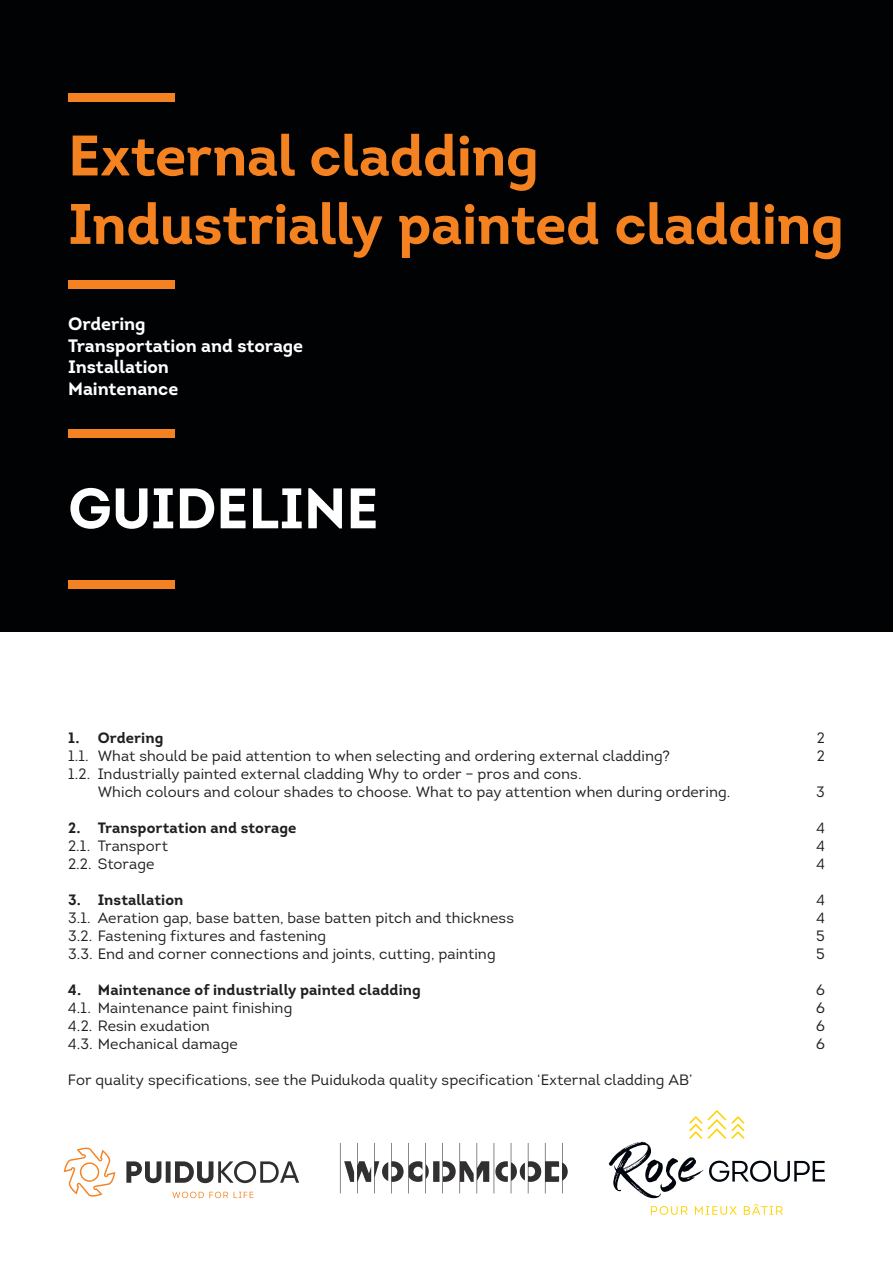
<style>
.page{position:relative;width:893px;height:1263px;background:#fff}
.page>*{position:absolute;margin:0;border:0;box-sizing:border-box;transform-origin:0 0}
.t1{font:700 57px/68.4px "Intro";letter-spacing:-.01em;color:#f58220}
.t2{font:700 57px "Intro";letter-spacing:-.01em;color:#fff}
.t3{font:700 18px/21.6px "Intro";letter-spacing:-.005em;color:#fff}
.t4{font:15px/18px "Intro";letter-spacing:.005em;color:#231f20}
.t5{font:700 15px "Intro";letter-spacing:.005em;color:#231f20}
</style>
<div class="page">
<div style="left:0;top:0;width:893px;height:631px;background:#010203"></div>
<div style="left:68px;top:281px;width:106px;height:8px;background:#f58220"></div>
<div style="left:68px;top:429px;width:106px;height:9px;background:#f58220"></div>
<div style="left:68px;top:94px;width:106px;height:8px;background:#f58220"></div>
<div style="left:68px;top:580px;width:106px;height:9px;background:#f58220"></div>
<svg style="left:64px;top:1147px;width:51px;height:49px"></svg>
<svg style="left:126px;top:1161px;width:173px;height:22px"></svg>
<svg style="left:172px;top:1192px;width:81px;height:6px"></svg>
<svg style="left:340px;top:1143px;width:228px;height:50px"></svg>
<svg style="left:651px;top:1206px;width:37px;height:9px"></svg>
<svg style="left:695px;top:1206px;width:42px;height:9px"></svg>
<svg style="left:744px;top:1204px;width:39px;height:11px"></svg>
<svg style="left:609px;top:1110px;width:216px;height:88px"></svg>
<h1 class="t1" style="left:68px;top:121px;width:777px">External cladding<br>Industrially painted cladding</h1>
<p class="t3" style="left:68px;top:313px;width:237px">Ordering<br>Transportation and storage<br>Installation<br>Maintenance</p>
<h1 class="t2" style="left:68px;top:472px;width:312px">GUIDELINE</h1>
<p class="t5" style="left:68px;top:728px;width:97px">1. Ordering</p>
<p class="t4" style="left:817px;top:728px;width:10px">2</p>
<p class="t4" style="left:68px;top:746px;width:603px">1.1. What should be paid attention to when selecting and ordering external cladding?</p>
<p class="t4" style="left:817px;top:746px;width:10px">2</p>
<p class="t4" style="left:98px;top:764px;width:634px;text-indent:-30px">1.2. Industrially painted external cladding Why to order – pros and cons.<br>Which colours and colour shades to choose. What to pay attention when during ordering.</p>
<p class="t4" style="left:816px;top:782px;width:10px">3</p>
<p class="t5" style="left:68px;top:818px;width:230px">2. Transportation and storage</p>
<p class="t4" style="left:816px;top:818px;width:10px">4</p>
<p class="t4" style="left:68px;top:836px;width:102px">2.1. Transport</p>
<p class="t4" style="left:816px;top:836px;width:10px">4</p>
<p class="t4" style="left:68px;top:854px;width:88px">2.2. Storage</p>
<p class="t4" style="left:816px;top:854px;width:10px">4</p>
<p class="t5" style="left:68px;top:890px;width:117px">3. Installation</p>
<p class="t4" style="left:816px;top:890px;width:10px">4</p>
<p class="t4" style="left:68px;top:908px;width:447px">3.1. Aeration gap, base batten, base batten pitch and thickness</p>
<p class="t4" style="left:816px;top:908px;width:10px">4</p>
<p class="t4" style="left:68px;top:926px;width:260px">3.2. Fastening fixtures and fastening</p>
<p class="t4" style="left:816px;top:926px;width:10px">5</p>
<p class="t4" style="left:68px;top:944px;width:429px">3.3. End and corner connections and joints, cutting, painting</p>
<p class="t4" style="left:816px;top:944px;width:10px">5</p>
<p class="t5" style="left:68px;top:980px;width:354px">4. Maintenance of industrially painted cladding</p>
<p class="t4" style="left:816px;top:980px;width:10px">6</p>
<p class="t4" style="left:68px;top:998px;width:226px">4.1. Maintenance paint finishing</p>
<p class="t4" style="left:816px;top:998px;width:10px">6</p>
<p class="t4" style="left:68px;top:1016px;width:143px">4.2. Resin exudation</p>
<p class="t4" style="left:816px;top:1016px;width:10px">6</p>
<p class="t4" style="left:68px;top:1034px;width:171px">4.3. Mechanical damage</p>
<p class="t4" style="left:816px;top:1034px;width:10px">6</p>
<p class="t4" style="left:68px;top:1070px;width:626px">For quality specifications, see the Puidukoda quality specification ‘External cladding AB’</p>
</div>
